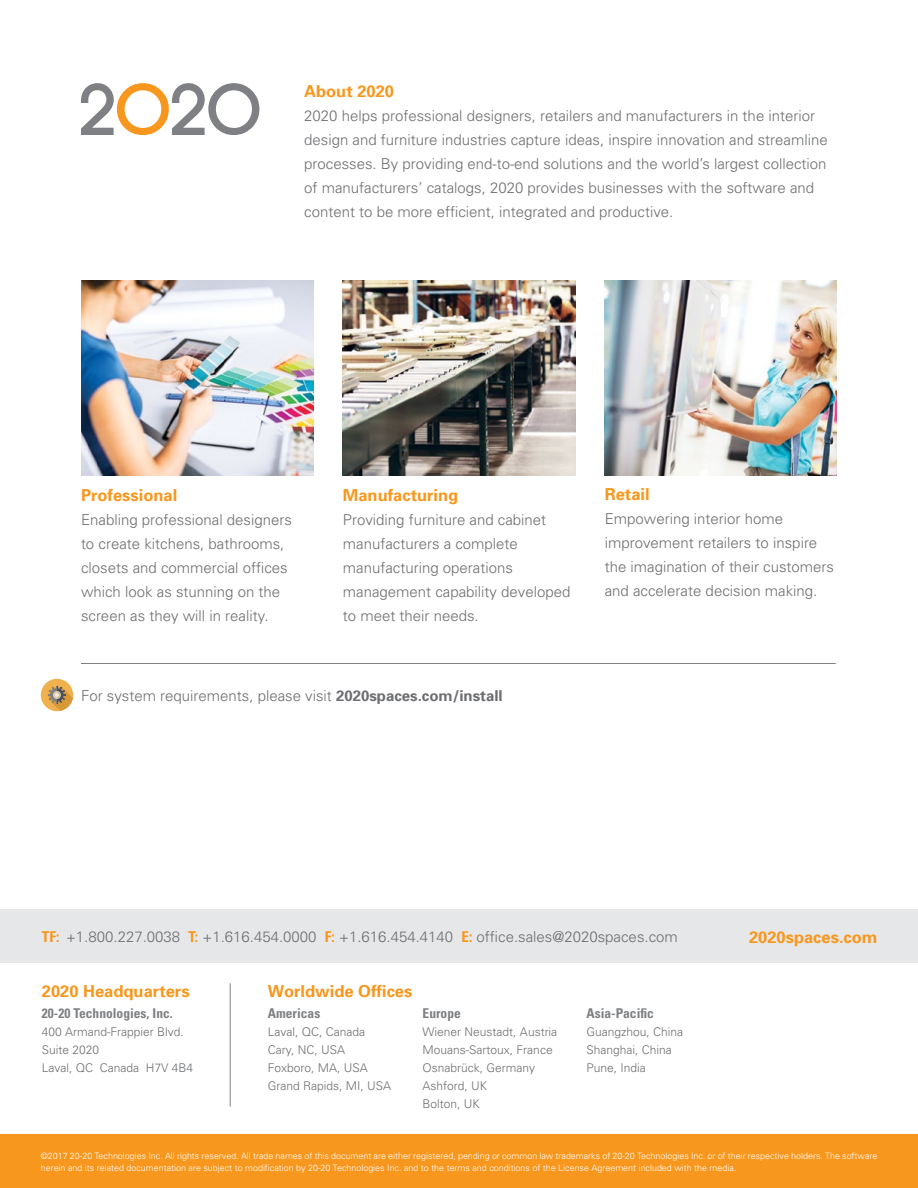
<style>
.page{position:relative;width:918px;height:1188px;background:#fff}
.page>*{position:absolute;margin:0;border:0;box-sizing:border-box;transform-origin:0 0}
.t1{font:700 16.5px "Univers";color:#f8971d}
.t2{font:300 15px/24px "Univers";color:#6d6e71}
.t3{font:700 condensed 13.5px "Univers";color:#7e8083}
.t4{font:300 12px/18px "Univers";color:#6d6e71}
.t5{font:300 8.85px/12px "Univers";color:#fff}
.s1{font-weight:700}
.s2{font-weight:700;font-stretch:condensed;color:#f8971d}
</style>
<div class="page">
<svg style="left:81px;top:83px;width:178px;height:52px"></svg>
<hr style="left:81px;top:663px;width:755px;height:1px;background:#7e8083">
<img style="left:605px;top:281px;width:232px;height:194px">
<img style="left:81px;top:281px;width:232px;height:194px">
<img style="left:343px;top:281px;width:232px;height:194px">
<div style="left:0;top:1134px;width:918px;height:54px;background:#f8971d"></div>
<div style="left:0;top:909px;width:918px;height:54px;background:#e6e7e8"></div>
<hr style="left:230px;top:983px;width:1px;height:124px;background:#7e8083">
<div style="left:41px;top:679px;width:32px;height:32px;background:#f0b14e;border-radius:50%"></div>
<svg style="left:48px;top:686px;width:25px;height:25px"></svg>
<p class="t1" style="left:304px;top:81px;width:91px">About 2020</p>
<p class="t2" style="left:304px;top:103px;width:525px">2020 helps professional designers, retailers and manufacturers in the interior design and furniture industries capture ideas, inspire innovation and streamline processes. By providing end-to-end solutions and the world’s largest collection of manufacturers’ catalogs, 2020 provides businesses with the software and content to be more efficient, integrated and productive.</p>
<p class="t1" style="left:81px;top:485px;width:98px">Professional</p>
<p class="t2" style="left:81px;top:508px;width:212px">Enabling professional designers to create kitchens, bathrooms, closets and commercial offices which look as stunning on the screen as they will in reality.</p>
<p class="t1" style="left:343px;top:485px;width:117px">Manufacturing</p>
<p class="t2" style="left:343px;top:508px;width:229px">Providing furniture and cabinet manufacturers a complete manufacturing operations management capability developed to meet their needs.</p>
<p class="t1" style="left:605px;top:484px;width:46px">Retail</p>
<p class="t2" style="left:605px;top:507px;width:231px">Empowering interior home improvement retailers to inspire the imagination of their customers and accelerate decision making.</p>
<p class="t2" style="left:81px;top:684px;width:423px">For system requirements, please visit <span class="s1">2020spaces.com/install</span></p>
<p class="t2" style="left:42px;top:925px;width:637px"><span class="s2">TF:</span> +1.800.227.0038 <span class="s2">T:</span> +1.616.454.0000 <span class="s2">F:</span> +1.616.454.4140 <span class="s2">E:</span> office.sales@2020spaces.com</p>
<p class="t1" style="left:749px;top:927px;width:130px">2020spaces.com</p>
<p class="t1" style="left:42px;top:981px;width:149px">2020 Headquarters</p>
<p class="t1" style="left:268px;top:981px;width:146px">Worldwide Offices</p>
<p class="t3" style="left:42px;top:1005px;width:132px">20-20 Technologies, Inc.</p>
<p class="t4" style="left:42px;top:1022px;width:153px">400 Armand-Frappier Blvd.<br>Suite 2020<br>Laval, QC Canada H7V 4B4</p>
<p class="t3" style="left:268px;top:1005px;width:54px">Americas</p>
<p class="t4" style="left:268px;top:1022px;width:125px">Laval, QC, Canada<br>Cary, NC, USA<br>Foxboro, MA, USA<br>Grand Rapids, MI, USA</p>
<p class="t3" style="left:423px;top:1005px;width:40px">Europe</p>
<p class="t4" style="left:423px;top:1022px;width:136px">Wiener Neustadt, Austria<br>Mouans-Sartoux, France<br>Osnabrück, Germany<br>Ashford, UK<br>Bolton, UK</p>
<p class="t3" style="left:586px;top:1005px;width:69px">Asia-Pacific</p>
<p class="t4" style="left:586px;top:1022px;width:98px">Guangzhou, China<br>Shanghai, China<br>Pune, India</p>
<p class="t5" style="left:41px;top:1150px;width:838px">©2017 20-20 Technologies Inc. All rights reserved. All trade names of this document are either registered, pending or common law trademarks of 20-20 Technologies Inc. or of their respective holders. The software herein and its related documentation are subject to modification by 20-20 Technologies Inc. and to the terms and conditions of the License Agreement included with the media.</p>
</div>
